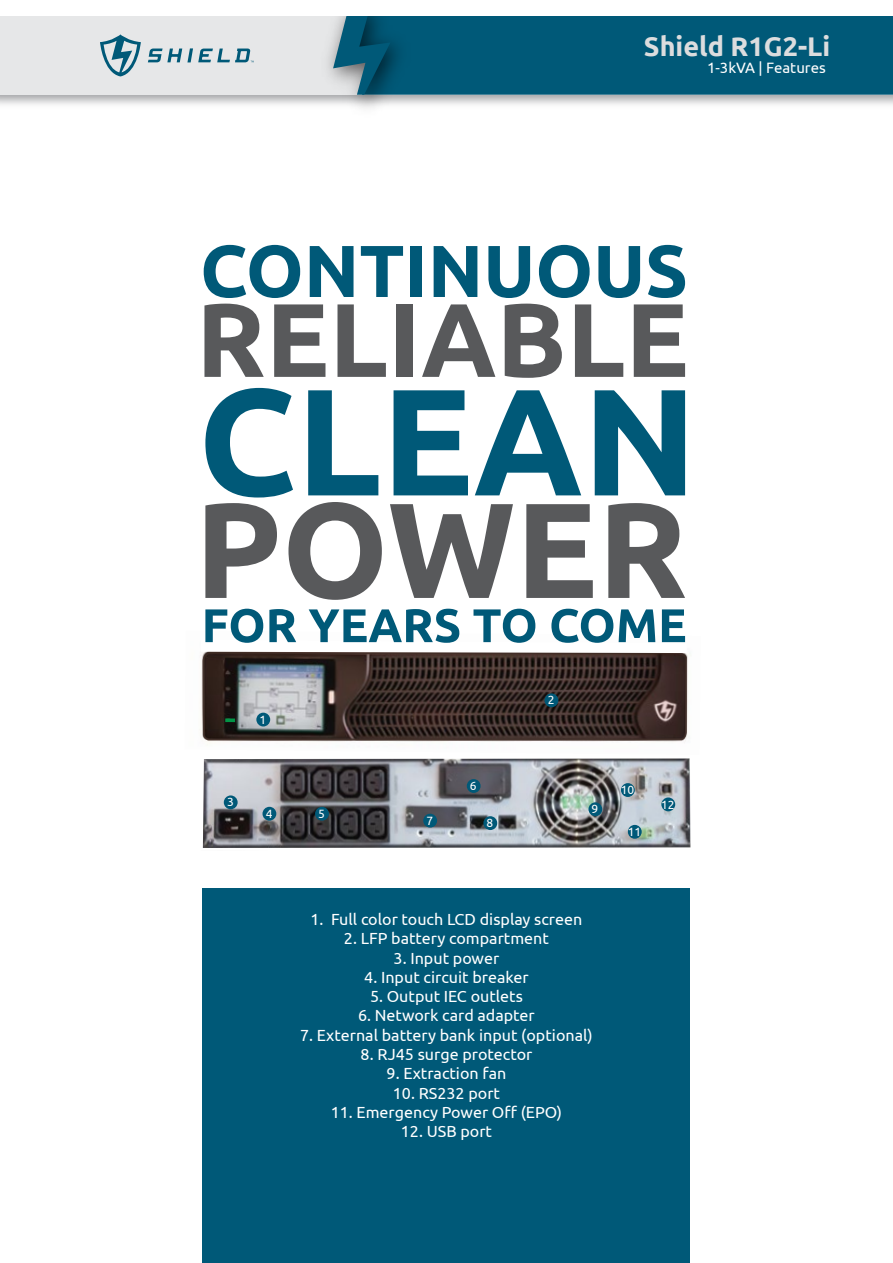
<style>
.page{position:relative;width:893px;height:1263px;background:#fff}
.page>*{position:absolute;margin:0;border:0;box-sizing:border-box;transform-origin:0 0}
.t1{font:700 27px "Ubuntu";color:#dcddde}
.t2{font:16.05px "Ubuntu";color:#fff}
.t3{font:15px "Ubuntu";color:#fff}
.t4{font:12px "Ubuntu";color:#fff}
</style>
<div class="page">
<svg style="left:202px;top:758px;width:489px;height:90px;background:#828489"></svg>
<div style="left:0;top:12px;width:893px;height:83px;background:#e6e7e8"></div>
<div style="left:421px;top:16px;width:472px;height:79px;background:#005978"></div>
<img style="left:311px;top:16px;width:110px;height:96px">
<svg style="left:333px;top:16px;width:57px;height:79px;background:#347085"></svg>
<svg style="left:100px;top:34px;width:41px;height:42px"></svg>
<svg style="left:148px;top:48px;width:106px;height:14px"></svg>
<div style="left:0;top:0;width:893px;height:16px;background:#fff"></div>
<svg style="left:204px;top:245px;width:96px;height:53px"></svg>
<svg style="left:310px;top:246px;width:44px;height:51px"></svg>
<svg style="left:361px;top:246px;width:42px;height:51px"></svg>
<div style="left:410px;top:246px;width:12px;height:51px;background:#005978"></div>
<svg style="left:434px;top:246px;width:43px;height:51px"></svg>
<svg style="left:488px;top:246px;width:42px;height:52px"></svg>
<svg style="left:539px;top:245px;width:51px;height:53px"></svg>
<svg style="left:598px;top:246px;width:42px;height:52px"></svg>
<svg style="left:648px;top:245px;width:37px;height:53px"></svg>
<svg style="left:204px;top:304px;width:60px;height:73px"></svg>
<svg style="left:274px;top:304px;width:51px;height:73px"></svg>
<svg style="left:337px;top:304px;width:49px;height:73px"></svg>
<div style="left:396px;top:304px;width:17px;height:73px;background:#58595b"></div>
<svg style="left:422px;top:304px;width:73px;height:73px"></svg>
<svg style="left:505px;top:304px;width:57px;height:74px"></svg>
<svg style="left:575px;top:304px;width:48px;height:73px"></svg>
<svg style="left:634px;top:304px;width:51px;height:73px"></svg>
<svg style="left:394px;top:390px;width:74px;height:105px"></svg>
<svg style="left:475px;top:390px;width:106px;height:105px"></svg>
<svg style="left:595px;top:390px;width:90px;height:105px"></svg>
<svg style="left:205px;top:388px;width:177px;height:212px"></svg>
<svg style="left:390px;top:504px;width:123px;height:94px"></svg>
<svg style="left:526px;top:504px;width:67px;height:94px"></svg>
<svg style="left:608px;top:503px;width:77px;height:95px"></svg>
<svg style="left:201px;top:609px;width:486px;height:132px"></svg>
<div style="left:256px;top:713px;width:14px;height:13px;background:#005978;border-radius:50%"></div>
<div style="left:544px;top:693px;width:14px;height:14px;background:#005978;border-radius:50%"></div>
<div style="left:315px;top:807px;width:14px;height:14px;background:#005978;border-radius:50%"></div>
<div style="left:224px;top:795px;width:14px;height:14px;background:#005978;border-radius:50%"></div>
<div style="left:262px;top:807px;width:14px;height:14px;background:#005978;border-radius:50%"></div>
<div style="left:467px;top:779px;width:14px;height:14px;background:#005978;border-radius:50%"></div>
<div style="left:588px;top:802px;width:14px;height:14px;background:#005978;border-radius:50%"></div>
<div style="left:423px;top:814px;width:14px;height:13px;background:#005978;border-radius:50%"></div>
<div style="left:483px;top:816px;width:14px;height:14px;background:#005978;border-radius:50%"></div>
<div style="left:621px;top:783px;width:14px;height:14px;background:#005978;border-radius:50%"></div>
<div style="left:661px;top:797px;width:14px;height:14px;background:#005978;border-radius:50%"></div>
<div style="left:628px;top:825px;width:14px;height:14px;background:#005978;border-radius:50%"></div>
<div style="left:203px;top:888px;width:487px;height:375px;background:#005978"></div>
<h1 class="t1" style="left:644px;top:30px;width:188px">Shield R1G2-Li</h1>
<p class="t3" style="left:707px;top:59px;width:120px">1-3kVA | Features</p>
<p class="t4" style="left:260px;top:712px;width:8px">1</p>
<p class="t4" style="left:227px;top:795px;width:8px">3</p>
<p class="t4" style="left:266px;top:806px;width:8px">4</p>
<p class="t4" style="left:318px;top:806px;width:8px">5</p>
<p class="t4" style="left:470px;top:778px;width:8px">6</p>
<p class="t4" style="left:426px;top:813px;width:8px">7</p>
<p class="t4" style="left:487px;top:816px;width:8px">8</p>
<p class="t4" style="left:548px;top:693px;width:8px">2</p>
<p class="t4" style="left:592px;top:802px;width:8px">9</p>
<p class="t4" style="left:621px;top:782px;width:15px">10</p>
<p class="t4" style="left:628px;top:824px;width:15px">11</p>
<p class="t4" style="left:661px;top:797px;width:15px">12</p>
<p class="t2" style="left:311px;top:909px;width:273px">1. Full color touch LCD display screen</p>
<p class="t2" style="left:344px;top:929px;width:206px">2. LFP battery compartment</p>
<p class="t2" style="left:394px;top:948px;width:107px">3. Input power</p>
<p class="t2" style="left:364px;top:967px;width:166px">4. Input circuit breaker</p>
<p class="t2" style="left:370px;top:987px;width:154px">5. Output IEC outlets</p>
<p class="t2" style="left:358px;top:1006px;width:178px">6. Network card adapter</p>
<p class="t2" style="left:300px;top:1025px;width:294px">7. External battery bank input (optional)</p>
<p class="t2" style="left:361px;top:1045px;width:173px">8. RJ45 surge protector</p>
<p class="t2" style="left:387px;top:1064px;width:121px">9. Extraction fan</p>
<p class="t2" style="left:393px;top:1083px;width:109px">10. RS232 port</p>
<p class="t2" style="left:331px;top:1102px;width:233px">11. Emergency Power Off (EPO)</p>
<p class="t2" style="left:401px;top:1122px;width:93px">12. USB port</p>
</div>
